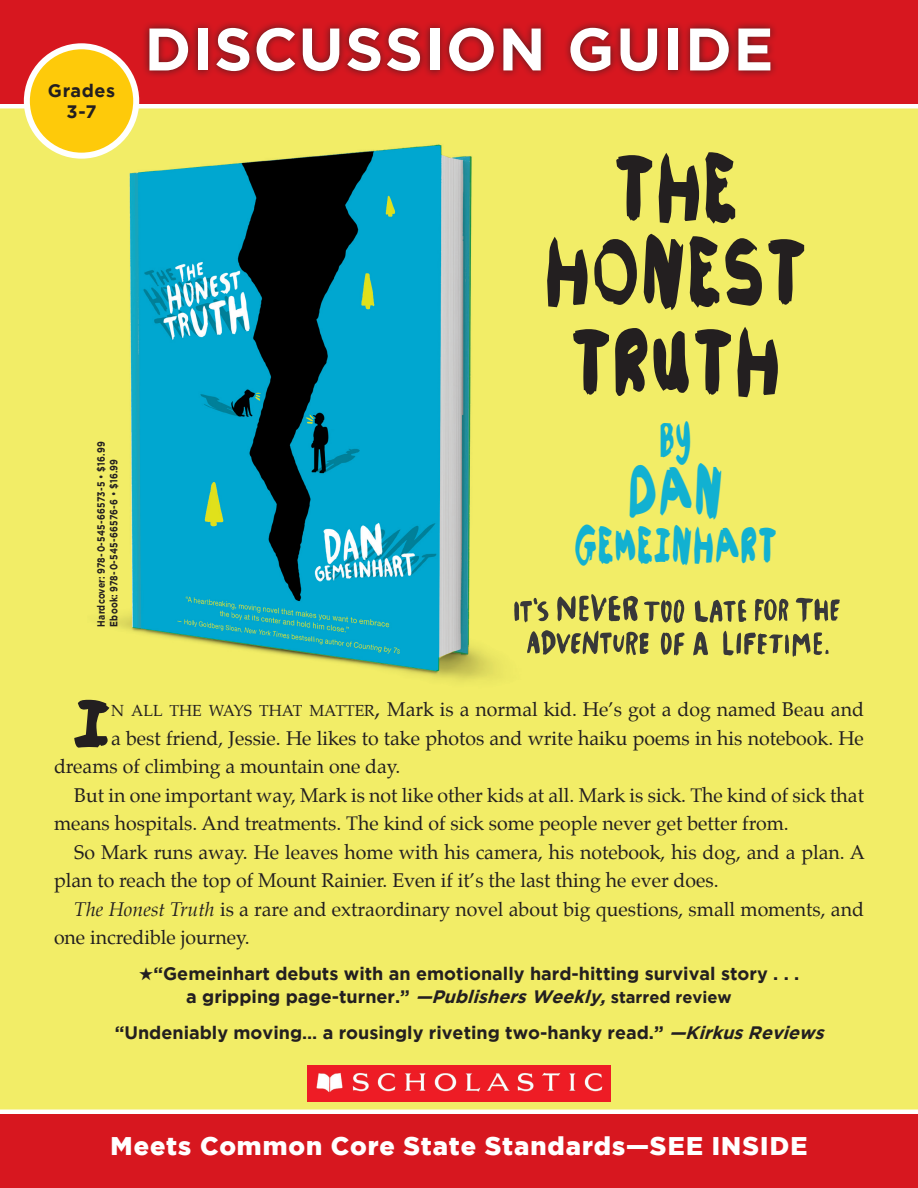
<style>
.page{position:relative;width:918px;height:1188px;background:#f2ed67}
.page>*{position:absolute;margin:0;border:0;box-sizing:border-box;transform-origin:0 0}
.t1{font:93px/87px "Childs Play Age Nine OT";letter-spacing:.05em;color:#231f20;text-align:center;scale:.58 1}
.t2{font:69.3px "Childs Play Age Nine OT";color:#231f20;scale:.8 1}
.t3{font:69px "Childs Play Age Nine OT";color:#12b1d1;scale:.5 1}
.t4{font:700 59.85px "Gotham";letter-spacing:.025em;color:#fff}
.t5{font:49.5px "Childs Play Age Nine OT";letter-spacing:.05em;color:#12b1d1;scale:.5 1}
.t6{font:900 25.5px "Gotham";letter-spacing:.04em;color:#fff}
.t7{font:19.5px/28.5px "Palatino";color:#231f20}
.t8{font:700 18px/21px "Gotham";color:#231f20;text-align:center}
.t9{font:700 10.5px "Gotham";letter-spacing:.02em;color:#231f20;scale:.83 1}
.s1{font-size:15.75px}
.s2{font-size:22.5px}
.s3{font-style:italic}
.s4{font-size:16.5px}
</style>
<div class="page">
<svg style="left:0;top:103px;width:918px;height:5px;background:#f7d0d2"></svg>
<svg style="left:0;top:1110px;width:918px;height:5px;background:#f7d0d2"></svg>
<div style="left:0;top:0;width:918px;height:103px;background:#d7171f"></div>
<div style="left:0;top:1115px;width:918px;height:73px;background:#d7171f"></div>
<div style="left:141px;top:20px;width:637px;height:59px;background:#231f20;opacity:.75"></div>
<div style="left:27px;top:46px;width:109px;height:110px;background:#feca0a;border-radius:50%"></div>
<div style="left:24px;top:43px;width:115px;height:116px;border:6px solid #fff;border-radius:50%"></div>
<img style="left:308px;top:1065px;width:302px;height:37px">
<img style="left:88px;top:134px;width:411px;height:547px">
<svg style="left:557px;top:594px;width:81px;height:27px"></svg>
<svg style="left:695px;top:600px;width:51px;height:23px"></svg>
<svg style="left:644px;top:600px;width:40px;height:23px"></svg>
<svg style="left:514px;top:598px;width:34px;height:25px"></svg>
<svg style="left:527px;top:630px;width:122px;height:25px"></svg>
<svg style="left:796px;top:598px;width:44px;height:24px"></svg>
<svg style="left:755px;top:599px;width:33px;height:22px"></svg>
<svg style="left:661px;top:633px;width:24px;height:23px"></svg>
<svg style="left:693px;top:632px;width:15px;height:24px"></svg>
<svg style="left:723px;top:631px;width:106px;height:26px"></svg>
<p class="t8" style="left:48px;top:80px;width:69px">Grades<br>3-7</p>
<p class="t9" style="left:95px;top:627px;width:224px;rotate:-90deg">Hardcover: 978-0-545-66573-5 • $16.99</p>
<p class="t9" style="left:108px;top:627px;width:204px;rotate:-90deg">Ebook: 978-0-545-66576-6 • $16.99</p>
<p class="t4" style="left:144px;top:15px;width:631px">DISCUSSION GUIDE</p>
<p class="t1" style="left:545px;top:144px;width:451px">THE<br>HONEST<br>TRUTH</p>
<p class="t5" style="left:660px;top:409px;width:63px">By</p>
<p class="t3" style="left:629px;top:448px;width:190px">DAN</p>
<p class="t5" style="left:574px;top:514px;width:406px">GEMEINHART</p>
<p class="t2" style="left:72px;top:681px;width:50px">I</p>
<p class="t7" style="left:111px;top:695px;width:754px"><span class="s1">N ALL THE WAYS THAT MATTER</span><span class="s2">,</span> Mark is a normal kid. He’s got a dog named Beau and</p>
<p class="t7" style="left:111px;top:724px;width:754px">a best friend, Jessie. He likes to take photos and write haiku poems in his notebook. He</p>
<p class="t7" style="left:54px;top:752px;width:348px">dreams of climbing a mountain one day.</p>
<p class="t7" style="left:54px;top:781px;width:812px;text-indent:20px">But in one important way, Mark is not like other kids at all. Mark is sick. The kind of sick that means hospitals. And treatments. The kind of sick some people never get better from.</p>
<p class="t7" style="left:54px;top:838px;width:813px;text-indent:20px">So Mark runs away. He leaves home with his camera, his notebook, his dog, and a plan. A plan to reach the top of Mount Rainier. Even if it’s the last thing he ever does.</p>
<p class="t7" style="left:54px;top:895px;width:811px;text-indent:20px"><span class="s3">The Honest Truth</span> is a rare and extraordinary novel about big questions, small moments, and one incredible journey.</p>
<p class="t8" style="left:186px;top:962px;width:615px;line-height:22.5px;text-align:left;text-indent:-47px">★“Gemeinhart debuts with an emotionally hard-hitting survival story . . . a gripping page-turner.” <span class="s3">—PublishersWeekly,</span><span class="s4">starred review</span></p>
<p class="t8" style="left:115px;top:1021px;width:716px">“Undeniably moving… a rousingly riveting two-hanky read.” <span class="s3">—KirkusReviews</span></p>
<p class="t6" style="left:111px;top:1131px;width:698px">Meets Common Core State Standards—SEE INSIDE</p>
</div>
